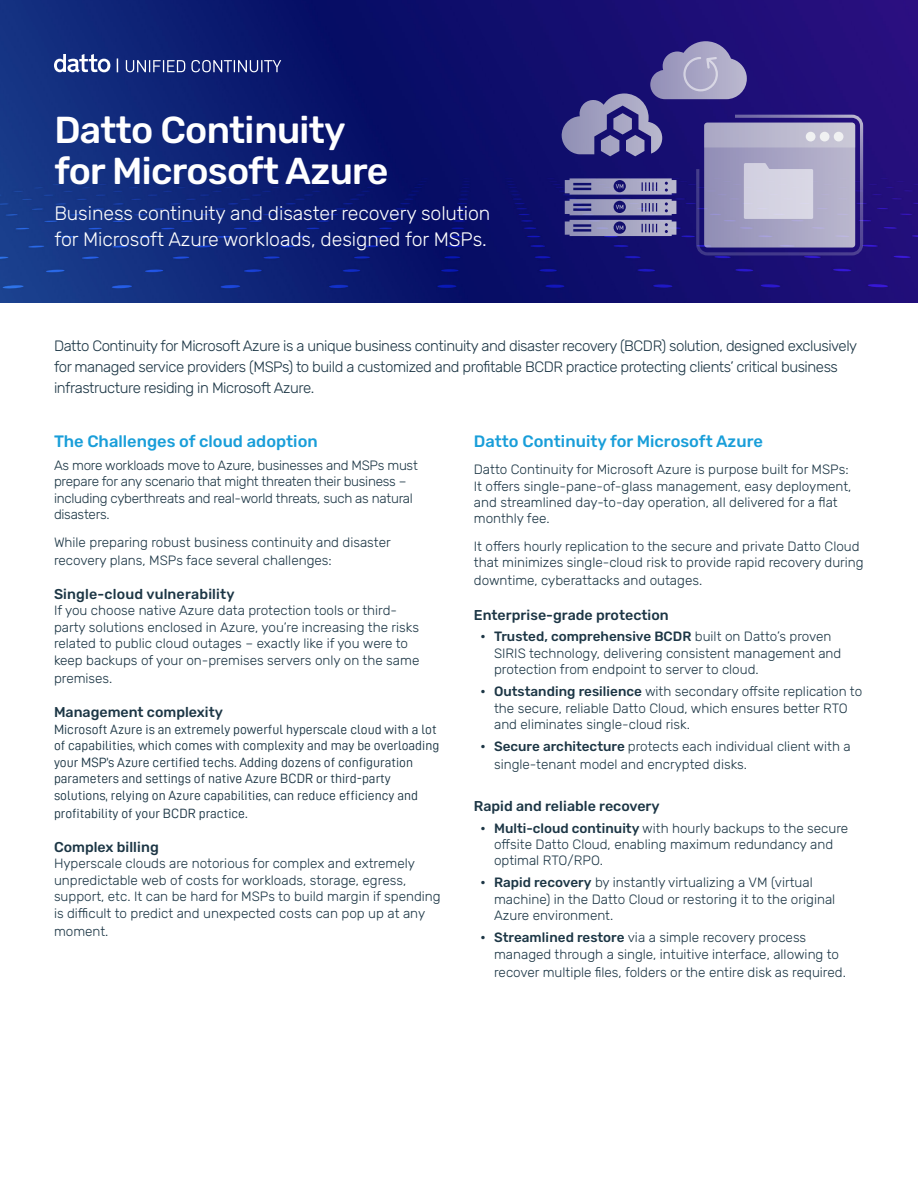
<style>
.page{position:relative;width:918px;height:1188px;background:#fff}
.page>*{position:absolute;margin:0;border:0;box-sizing:border-box;transform-origin:0 0}
.t1{font:500 37.5px/40.5px "Rubik";letter-spacing:-.02em;color:#fff}
.t2{font:300 19.5px/25.5px "Rubik";letter-spacing:-.005em;color:#fff}
.t3{font:500 16.5px "Rubik";color:#199ed9}
.t4{font:300 15px/21px "Rubik";letter-spacing:-.03em;color:#1c3645}
.t5{font:500 14.25px "Rubik";color:#1c3645}
.t6{font:300 13.5px/16.5px "Rubik";color:#1c3645}
.t7{font:13.5px/16.5px "Datto DIN";color:#1c3645}
.t8{font:300 13.5px/16.5px "Rubik";letter-spacing:-.02em;color:#1c3645}
.s1{font-weight:700}
.s2{font-weight:500}
</style>
<div class="page">
<img style="left:0;top:0;width:918px;height:303px">
<svg style="left:54px;top:54px;width:56px;height:18px"></svg>
<svg style="left:117px;top:58px;width:1px;height:14px"></svg>
<svg style="left:126px;top:60px;width:155px;height:12px;background:#4e5b98"></svg>
<svg style="left:561px;top:41px;width:303px;height:215px;background:#625b9d"></svg>
<h1 class="t1" style="left:54px;top:111px;width:336px">Datto Continuity for Microsoft Azure</h1>
<h2 class="t2" style="left:54px;top:201px;width:438px">Business continuity and disaster recovery solution for Microsoft Azure workloads, designed for MSPs.</h2>
<p class="t4" style="left:54px;top:335px;width:805px">Datto Continuity for Microsoft Azure is a unique business continuity and disaster recovery (BCDR) solution, designed exclusively for managed service providers (MSPs) to build a customized and profitable BCDR practice protecting clients’ critical business infrastructure residing in Microsoft Azure.</p>
<p class="t3" style="left:54px;top:432px;width:265px">The Challenges of cloud adoption</p>
<p class="t8" style="left:54px;top:457px;width:365px">As more workloads move to Azure, businesses and MSPs must prepare for any scenario that might threaten their business – including cyberthreats and real-world threats, such as natural disasters.</p>
<p class="t6" style="left:54px;top:533px;width:338px;line-height:18px">While preparing robust business continuity and disaster recovery plans, MSPs face several challenges:</p>
<p class="t5" style="left:54px;top:586px;width:182px">Single-cloud vulnerability</p>
<p class="t6" style="left:54px;top:603px;width:367px">If you choose native Azure data protection tools or third&shy;party solutions enclosed in Azure, you’re increasing the risks related to public cloud outages – exactly like if you were to keep backups of your on-premises servers only on the same</p>
<p class="t6" style="left:54px;top:670px;width:60px">premises.</p>
<p class="t5" style="left:54px;top:704px;width:171px">Management complexity</p>
<p class="t7" style="left:54px;top:721px;width:387px">Microsoft Azure is an extremely powerful hyperscale cloud with a lot of capabilities, which comes with complexity and may be overloading your MSP’s Azure certified techs. Adding dozens of configuration parameters and settings of native Azure BCDR or third-party solutions, relying on Azure capabilities, can reduce efficiency and</p>
<p class="t7" style="left:54px;top:805px;width:195px">profitability of your BCDR practice.</p>
<p class="t5" style="left:54px;top:839px;width:106px">Complex billing</p>
<p class="t6" style="left:54px;top:856px;width:388px">Hyperscale clouds are notorious for complex and extremely unpredictable web of costs for workloads, storage, egress, support, etc. It can be hard for MSPs to build margin if spending is difficult to predict and unexpected costs can pop up at any</p>
<p class="t6" style="left:54px;top:923px;width:56px">moment.</p>
<p class="t3" style="left:474px;top:432px;width:291px">Datto Continuity for Microsoft Azure</p>
<p class="t6" style="left:474px;top:461px;width:379px">Datto Continuity for Microsoft Azure is purpose built for MSPs:<br>It offers single-pane-of-glass management, easy deployment, and streamlined day-to-day operation, all delivered for a flat monthly fee.</p>
<p class="t6" style="left:474px;top:538px;width:391px">It offers hourly replication to the secure and private Datto Cloud that minimizes single-cloud risk to provide rapid recovery during</p>
<p class="t6" style="left:474px;top:573px;width:230px">downtime, cyberattacks and outages.</p>
<p class="t5" style="left:474px;top:607px;width:196px">Enterprise-grade protection</p>
<p class="t6" style="left:494px;top:629px;width:349px;text-indent:-14px"><span class="s1">•</span> <span class="s2">Trusted, comprehensive BCDR</span> built on Datto’s proven<br>SIRIS technology, delivering consistent management and protection from endpoint to server to cloud.</p>
<p class="t6" style="left:494px;top:684px;width:370px;text-indent:-14px"><span class="s1">•</span> <span class="s2">Outstanding resilience</span> with secondary offsite replication to the secure, reliable Datto Cloud, which ensures better RTO and eliminates single-cloud risk.</p>
<p class="t6" style="left:494px;top:738px;width:358px;line-height:18px;text-indent:-14px"><span class="s1">•</span> <span class="s2">Secure architecture</span> protects each individual client with a single-tenant model and encrypted disks.</p>
<p class="t5" style="left:474px;top:798px;width:187px">Rapid and reliable recovery</p>
<p class="t6" style="left:494px;top:820px;width:356px;text-indent:-14px"><span class="s1">•</span> <span class="s2">Multi-cloud continuity</span> with hourly backups to the secure offsite Datto Cloud, enabling maximum redundancy and optimal RTO/RPO.</p>
<p class="t6" style="left:494px;top:875px;width:343px;text-indent:-14px"><span class="s1">•</span> <span class="s2">Rapid recovery</span> by instantly virtualizing a VM (virtual machine) in the Datto Cloud or restoring it to the original<br>Azure environment.</p>
<p class="t6" style="left:494px;top:930px;width:346px;text-indent:-14px"><span class="s1">•</span> <span class="s2">Streamlined restore</span> via a simple recovery process managed through a single, intuitive interface, allowing to</p>
<p class="t6" style="left:494px;top:964px;width:353px">recover multiple files, folders or the entire disk as required.</p>
</div>
